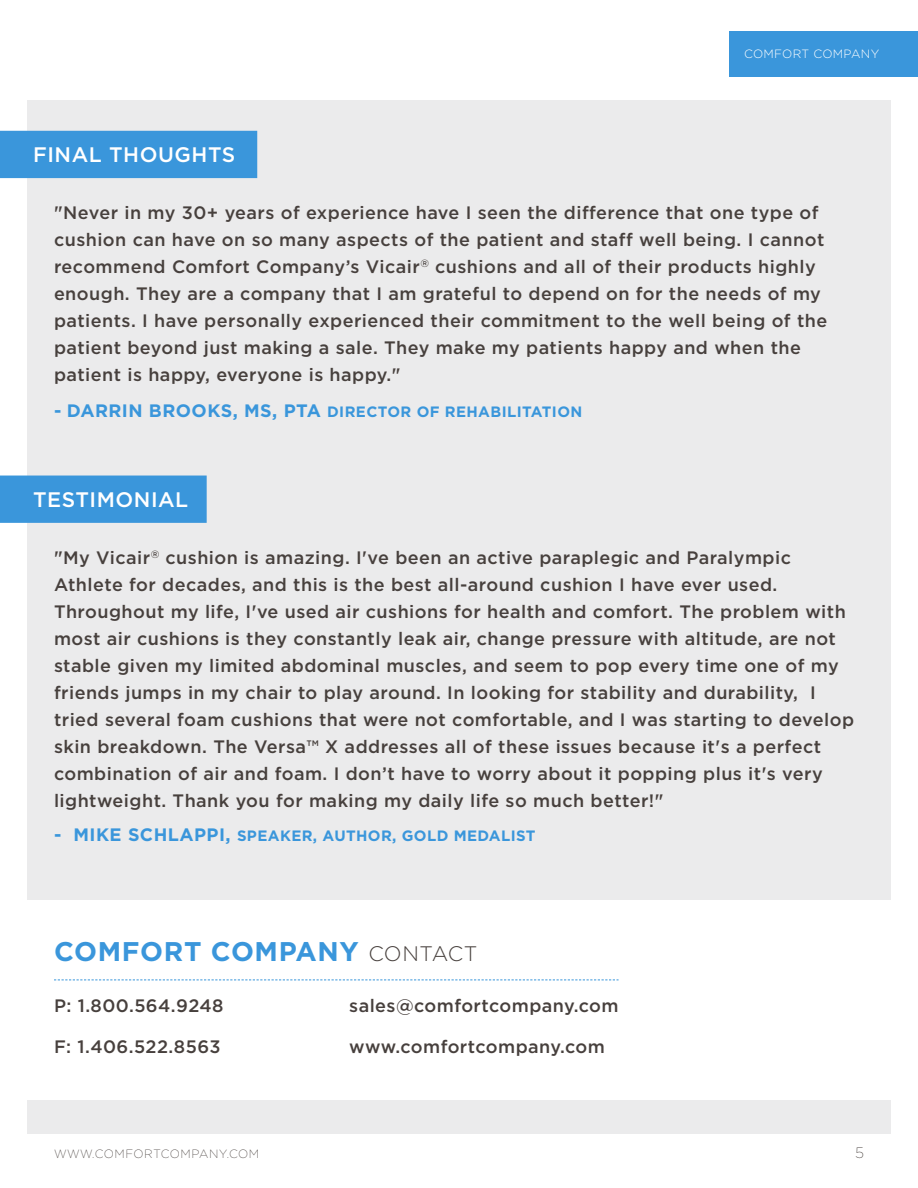
<style>
.page{position:relative;width:918px;height:1188px;background:#fff}
.page>*{position:absolute;margin:0;border:0;box-sizing:border-box;transform-origin:0 0}
.t1{font:700 27px "Gotham";letter-spacing:.025em;color:#3a96db}
.t2{font:500 21px "Gotham";letter-spacing:.025em;color:#fff}
.t3{font:500 18px/27px "Gotham";letter-spacing:.025em;color:#47403d}
.t4{font:700 15px "Gotham";letter-spacing:.025em;color:#3a96db}
.t5{font:300 15px "Gotham Ex";color:#47403d}
.t6{font:300 12px "Gotham Ex";letter-spacing:.04em;color:#47403d}
.t7{font:300 12px "Gotham";letter-spacing:.025em;color:#fff}
.s1{font-size:18px}
.s2{font-weight:300;font-size:21px;color:#47403d}
</style>
<div class="page">
<div style="left:27px;top:100px;width:864px;height:1034px;background:#ebebec"></div>
<div style="left:0;top:901px;width:918px;height:199px;background:#fff"></div>
<div style="left:0;top:476px;width:207px;height:47px;background:#3a96db"></div>
<div style="left:0;top:131px;width:257px;height:47px;background:#3a96db"></div>
<svg style="left:54px;top:980px;width:565px;height:1px"></svg>
<div style="left:729px;top:31px;width:189px;height:46px;background:#3a96db"></div>
<p class="t2" style="left:33px;top:143px;width:204px">FINAL THOUGHTS</p>
<p class="t7" style="left:744px;top:48px;width:137px">COMFORT COMPANY</p>
<p class="t3" style="left:54px;top:199px;width:775px">"Never in my 30+ years of experience have I seen the difference that one type of cushion can have on so many aspects of the patient and staff well being. I cannot recommend Comfort Company’s Vicair<sup>®</sup> cushions and all of their products highly enough. They are a company that I am grateful to depend on for the needs of my patients. I have personally experienced their commitment to the well being of the patient beyond just making a sale. They make my patients happy and when the patient is happy, everyone is happy."</p>
<p class="t4" style="left:54px;top:403px;width:530px"><span class="s1">- DARRIN BROOKS, MS, PTA</span> DIRECTOR OF REHABILITATION</p>
<p class="t2" style="left:33px;top:487px;width:157px">TESTIMONIAL</p>
<p class="t3" style="left:54px;top:544px;width:802px">"My Vicair<sup>®</sup> cushion is amazing. I've been an active paraplegic and Paralympic Athlete for decades, and this is the best all-around cushion I have ever used.<br>Throughout my life, I've used air cushions for health and comfort. The problem with most air cushions is they constantly leak air, change pressure with altitude, are not stable given my limited abdominal muscles, and seem to pop every time one of my friends jumps in my chair to play around. In looking for stability and durability, I tried several foam cushions that were not comfortable, and I was starting to develop skin breakdown. The Versa™ X addresses all of these issues because it's a perfect combination of air and foam. I don’t have to worry about it popping plus it's very lightweight. Thank you for making my daily life so much better!"</p>
<p class="t4" style="left:54px;top:827px;width:483px"><span class="s1">- MIKE SCHLAPPI,</span> SPEAKER, AUTHOR, GOLD MEDALIST</p>
<h1 class="t1" style="left:54px;top:936px;width:425px">COMFORT COMPANY <span class="s2">CONTACT</span></h1>
<p class="t3" style="left:54px;top:991px;width:171px">P: 1.800.564.9248</p>
<p class="t3" style="left:54px;top:1033px;width:168px">F: 1.406.522.8563</p>
<p class="t3" style="left:349px;top:991px;width:271px">sales@comfortcompany.com</p>
<p class="t3" style="left:349px;top:1033px;width:257px">www.comfortcompany.com</p>
<p class="t6" style="left:54px;top:1148px;width:207px">WWW.COMFORTCOMPANY.COM</p>
<p class="t5" style="left:855px;top:1145px;width:10px">5</p>
</div>
